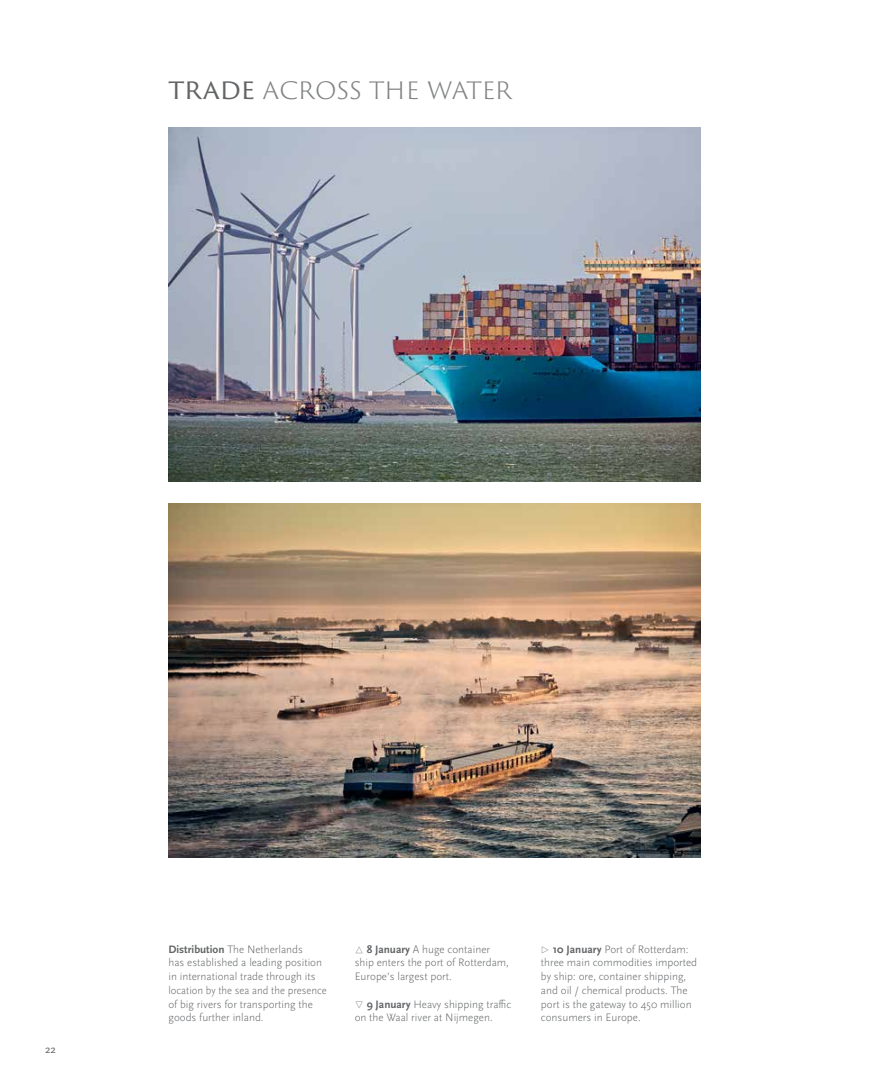
<style>
.page{position:relative;width:869px;height:1088px;background:#fff}
.page>*{position:absolute;margin:0;border:0;box-sizing:border-box;transform-origin:0 0}
.t1{font:300 27.5px "Trajan Sans Pro";letter-spacing:-.01em;color:#808284}
.t2{font:300 11.25px/13.8px "Scala Sans Pro";color:#626466}
.t3{font:11.25px "Scala Sans Pro";color:#626466}
.s1{font-weight:400;color:#626466}
.s2{font-weight:700}
.s3{font-family:"Scala Pro";font-weight:700;font-size:13.75px}
</style>
<div class="page">
<img style="left:168px;top:503px;width:532px;height:354px">
<img style="left:168px;top:128px;width:532px;height:354px">
<h1 class="t1" style="left:168px;top:71px;width:345px"><span class="s1">TRADE</span> ACROSS THE WATER</h1>
<p class="t3" style="left:45px;top:1043px;width:13px">22</p>
<p class="t2" style="left:168px;top:942px;width:160px"><span class="s2">Distribution</span> The Netherlands<br>has established a leading position in international trade through its location by the sea and the presence of big rivers for transporting the goods further inland.</p>
<p class="t2" style="left:540px;top:942px;width:158px"><span class="s3">▹</span> <span class="s2">10 January</span> Port of Rotterdam: three main commodities imported by ship: ore, container shipping, and oil / chemical products. The port is the gateway to 450 million consumers in Europe.</p>
<p class="t2" style="left:354px;top:942px;width:156px"><span class="s3">▵</span> <span class="s2">8 January</span> A huge container ship enters the port of Rotterdam,<br>Europe’s largest port.</p>
<p class="t2" style="left:354px;top:997px;width:158px"><span class="s3">▿</span> <span class="s2">9 January</span> Heavy shipping traffic on the Waal river at Nijmegen.</p>
</div>
